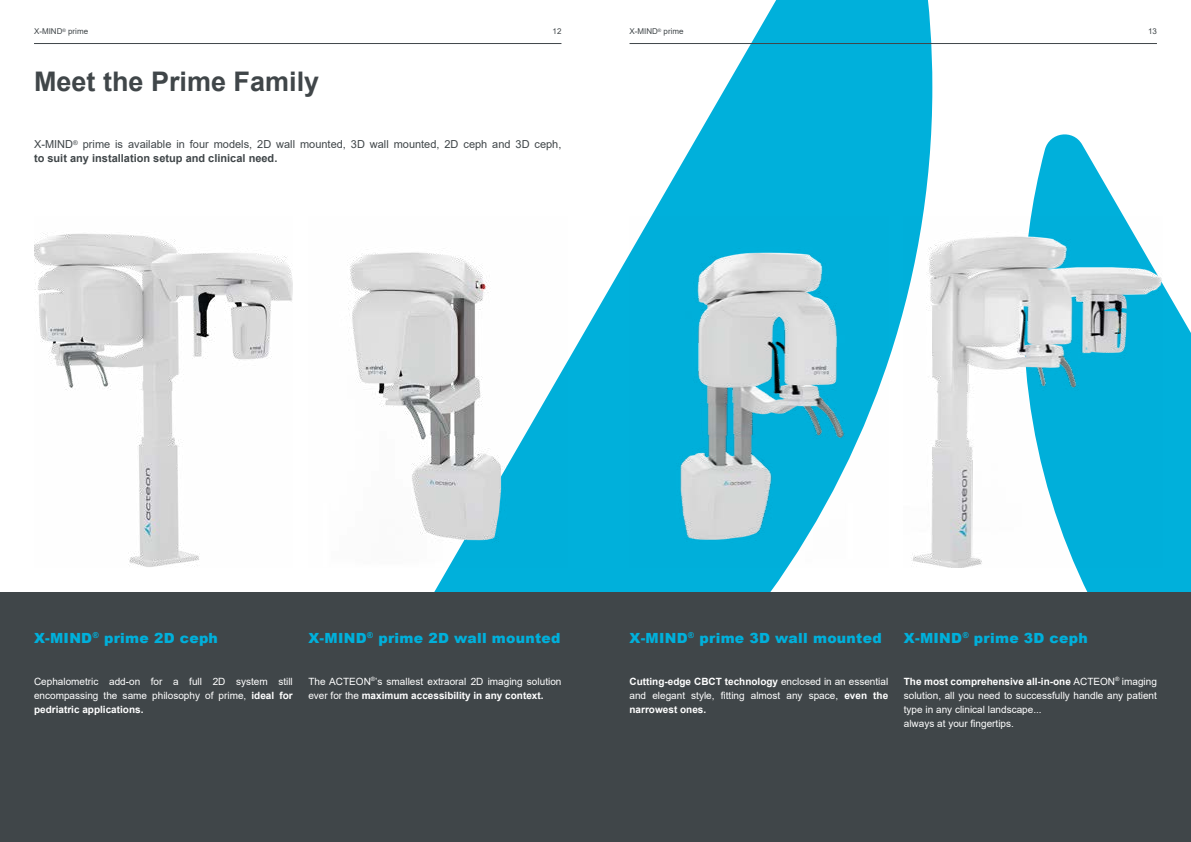
<style>
.page{position:relative;width:1191px;height:842px;background:#fff}
.page>*{position:absolute;margin:0;border:0;box-sizing:border-box;transform-origin:0 0}
.t1{font:700 27px "Arial";color:#404649}
.t2{font:900 14px "Arial";letter-spacing:.02em;color:#00b0db}
.t3{font:11px/14px "Arial";color:#404649}
.t4{font:10px/14px "Arial";color:#fff;text-align:justify}
.t5{font:8px "Arial";color:#404649}
.s1{font-weight:700}
</style>
<div class="page">
<hr style="left:34px;top:43px;width:527px;height:1px;background:#404649">
<svg style="left:249px;top:0;width:683px;height:593px"></svg>
<svg style="left:1023px;top:134px;width:168px;height:459px;fill:#00b0db"></svg>
<hr style="left:629px;top:43px;width:528px;height:1px;background:#404649">
<img style="left:34px;top:216px;width:259px;height:351px">
<img style="left:308px;top:216px;width:259px;height:351px">
<img style="left:629px;top:216px;width:259px;height:351px">
<img style="left:904px;top:216px;width:258px;height:351px">
<div style="left:0;top:593px;width:1191px;height:249px;background:#404649"></div>
<p class="t5" style="left:34px;top:26px;width:56px">X-MIND<sup>®</sup> prime</p>
<p class="t5" style="left:552px;top:26px;width:10px">12</p>
<p class="t5" style="left:629px;top:26px;width:56px">X-MIND<sup>®</sup> prime</p>
<p class="t5" style="left:1148px;top:26px;width:10px">13</p>
<h1 class="t1" style="left:34px;top:62px;width:287px">Meet the Prime Family</h1>
<p class="t3" style="left:34px;top:137px;width:529px">X-MIND<sup>®</sup> prime is available in four models, 2D wall mounted, 3D wall mounted, 2D ceph and 3D ceph, <span class="s1">to suit any installation setup and clinical need.</span></p>
<h2 class="t2" style="left:34px;top:627px;width:185px">X-MIND<sup>®</sup> prime 2D ceph</h2>
<p class="t4" style="left:34px;top:674px;width:260px">Cephalometric add-on for a full 2D system still encompassing the same philosophy of prime, <span class="s1">ideal for pedriatric applications.</span></p>
<h2 class="t2" style="left:308px;top:627px;width:254px">X-MIND<sup>®</sup> prime 2D wall mounted</h2>
<p class="t4" style="left:308px;top:674px;width:254px">The ACTEON<sup>®</sup>’s smallest extraoral 2D imaging solution ever for the <span class="s1">maximum accessibility in any context.</span></p>
<h2 class="t2" style="left:629px;top:627px;width:254px">X-MIND<sup>®</sup> prime 3D wall mounted</h2>
<p class="t4" style="left:629px;top:674px;width:260px"><span class="s1">Cutting-edge CBCT technology</span> enclosed in an essential and elegant style, fitting almost any space, <span class="s1">even the narrowest ones.</span></p>
<h2 class="t2" style="left:904px;top:627px;width:185px">X-MIND<sup>®</sup> prime 3D ceph</h2>
<p class="t4" style="left:904px;top:674px;width:254px;text-align:left"><span class="s1">The most comprehensive all-in-one</span> ACTEON<sup>®</sup> imaging solution, all you need to successfully handle any patient type in any clinical landscape...<br>always at your fingertips.</p>
</div>
